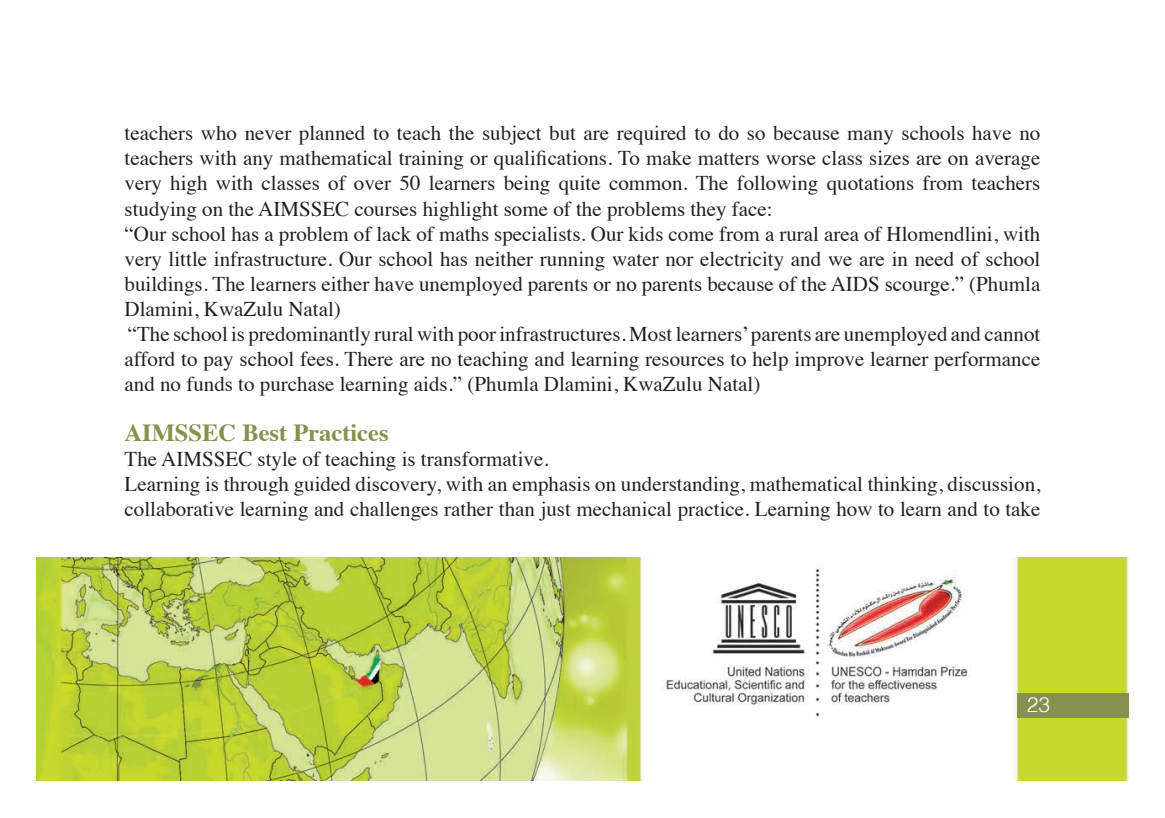
<style>
.page{position:relative;width:1165px;height:818px;background:#fff}
.page>*{position:absolute;margin:0;border:0;box-sizing:border-box;transform-origin:0 0}
.text_english{font:700 24.5px "Times";color:#85914d}
.text_english-2{font:21px/25px "Times";color:#231f20;text-align:justify}
.t1{font:300 21px "Helvetica";color:#fff}
</style>
<div class="page">
<img style="left:37px;top:557px;width:1091px;height:223px">
<div style="left:1017px;top:693px;width:111px;height:25px;background:#85914d"></div>
<p class="text_english-2" style="left:125px;top:119px;width:917px">teachers who never planned to teach the subject but are required to do so because many schools have no teachers with any mathematical training or qualifications. To make matters worse class sizes are on average very high with classes of over 50 learners being quite common. The following quotations from teachers studying on the AIMSSEC courses highlight some of the problems they face:</p>
<p class="text_english-2" style="left:125px;top:219px;width:917px">“Our school has a problem of lack of maths specialists. Our kids come from a rural area of Hlomendlini, with very little infrastructure. Our school has neither running water nor electricity and we are in need of school buildings. The learners either have unemployed parents or no parents because of the AIDS scourge.” (Phumla Dlamini, KwaZulu Natal)</p>
<p class="text_english-2" style="left:125px;top:319px;width:917px">“The school is predominantly rural with poor infrastructures. Most learners’ parents are unemployed and cannot afford to pay school fees. There are no teaching and learning resources to help improve learner performance and no funds to purchase learning aids.” (Phumla Dlamini, KwaZulu Natal)</p>
<p class="text_english" style="left:125px;top:409px;width:266px">AIMSSEC Best Practices</p>
<p class="text_english-2" style="left:125px;top:444px;width:426px">The AIMSSEC style of teaching is transformative.</p>
<p class="text_english-2" style="left:125px;top:469px;width:917px">Learning is through guided discovery, with an emphasis on understanding, mathematical thinking, discussion, collaborative learning and challenges rather than just mechanical practice. Learning how to learn and to take</p>
<p class="t1" style="left:1027px;top:688px;width:25px">23</p>
</div>
